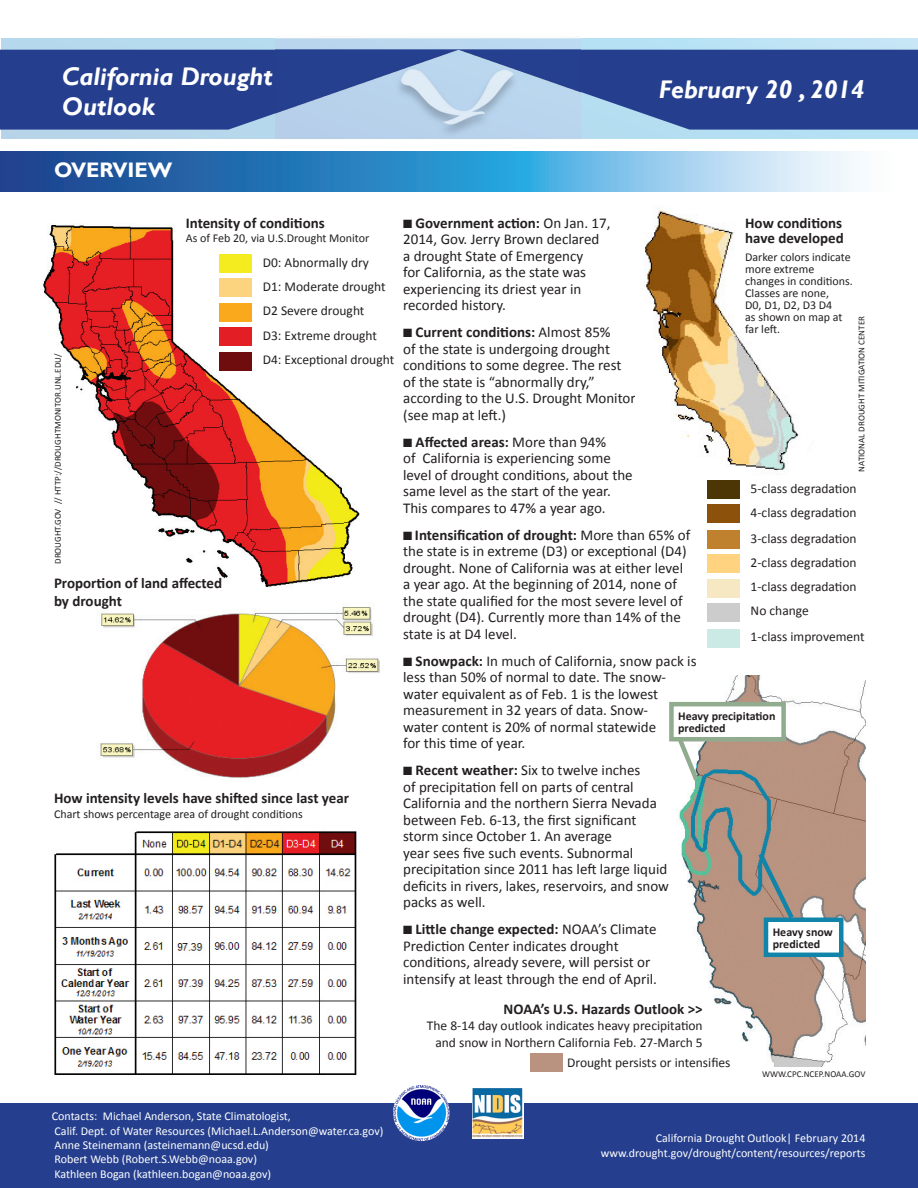
<style>
.page{position:relative;width:918px;height:1188px;background:#fff}
.page>*{position:absolute;margin:0;border:0;box-sizing:border-box;transform-origin:0 0}
.t1{font:italic 700 25.5px "Gill Sans";color:#fff}
.t2{font:700 21px "Gill Sans";color:#fff}
.t3{font:15px/16.5px "Calibri";color:#231f20}
.body_text{font:700 15px/18px "Calibri";color:#231f20}
.body_text-2{font:13.5px/16.2px "Calibri";color:#231f20;text-align:right}
.t4{font:12px "Calibri";color:#fff}
.body_text-3{font:12px/12px "Calibri";color:#231f20}
.body_text-4{font:700 12px "Calibri";color:#231f20}
.body_text-5{font:9px "Calibri";color:#231f20}
.s1{font-weight:700}
</style>
<div class="page">
<svg style="left:1px;top:39px;width:917px;height:99px"></svg>
<div style="left:0;top:1104px;width:918px;height:84px;background:#253f8e"></div>
<svg style="left:0;top:152px;width:857px;height:39px"></svg>
<div style="left:0;top:50px;width:918px;height:80px;background:#253f8e"></div>
<img style="left:99px;top:607px;width:281px;height:171px">
<img style="left:43px;top:225px;width:317px;height:362px">
<img style="left:393px;top:1084px;width:57px;height:57px;border-radius:28px">
<img style="left:472px;top:1088px;width:51px;height:51px">
<div style="left:220px;top:254px;width:32px;height:18px;background:#f4ec1f"></div>
<div style="left:220px;top:279px;width:32px;height:18px;background:#fcd37e"></div>
<div style="left:220px;top:303px;width:32px;height:18px;background:#f9a91b"></div>
<div style="left:220px;top:328px;width:32px;height:18px;background:#e41e25"></div>
<div style="left:220px;top:352px;width:32px;height:18px;background:#6e0c0e"></div>
<img style="left:644px;top:207px;width:155px;height:289px">
<div style="left:708px;top:480px;width:32px;height:18px;background:#4c3605"></div>
<div style="left:708px;top:505px;width:32px;height:18px;background:#8c510b"></div>
<div style="left:708px;top:555px;width:32px;height:18px;background:#ffd380"></div>
<div style="left:708px;top:579px;width:32px;height:18px;background:#f6e8c3"></div>
<div style="left:708px;top:604px;width:32px;height:18px;background:#ccc"></div>
<div style="left:708px;top:629px;width:32px;height:19px;background:#cbeae5"></div>
<div style="left:708px;top:530px;width:32px;height:18px;background:#bf812e"></div>
<img style="left:275px;top:38px;width:306px;height:101px">
<img style="left:54px;top:831px;width:303px;height:244px">
<img style="left:678px;top:675px;width:188px;height:391px">
<div style="left:530px;top:1054px;width:33px;height:18px;background:#b99380"></div>
<div style="left:766px;top:920px;width:75px;height:35px;background:#fff"></div>
<div style="left:764px;top:918px;width:79px;height:39px;border:4px solid #1184a9"></div>
<svg style="left:671px;top:741px;width:31px;height:44px"></svg>
<div style="left:671px;top:704px;width:113px;height:35px;background:#fff"></div>
<div style="left:669px;top:702px;width:117px;height:39px;border:4px solid #91ab8e"></div>
<svg style="left:754px;top:848px;width:44px;height:76px"></svg>
<p class="t1" style="left:62px;top:61px;width:213px">California Drought</p>
<p class="t1" style="left:62px;top:92px;width:94px">Outlook</p>
<p class="t1" style="left:659px;top:75px;width:207px">February 20 , 2014</p>
<p class="t2" style="left:54px;top:158px;width:120px">OVERVIEW</p>
<p class="body_text-5" style="left:52px;top:564px;width:212px;rotate:-90deg">DROUGHT.GOV // HTTP://DROUGHTMONITOR.UNL.EDU/</p>
<p class="body_text" style="left:186px;top:213px;width:141px">Intensity of conditions</p>
<p class="body_text-3" style="left:186px;top:231px;width:185px">As of Feb 20, via U.S.Drought Monitor</p>
<p class="body_text-2" style="left:263px;top:254px;width:108px">D0: Abnormally dry</p>
<p class="body_text-2" style="left:263px;top:278px;width:124px">D1: Moderate drought</p>
<p class="body_text-2" style="left:263px;top:302px;width:103px">D2 Severe drought</p>
<p class="body_text-2" style="left:263px;top:326px;width:116px">D3: Extreme drought</p>
<p class="body_text-2" style="left:263px;top:351px;width:133px">D4: Exceptional drought</p>
<p class="body_text" style="left:54px;top:574px;width:170px">Proportion of land affected by drought</p>
<p class="body_text" style="left:54px;top:789px;width:297px">How intensity levels have shifted since last year</p>
<p class="body_text-3" style="left:54px;top:807px;width:250px">Chart shows percentage area of drought conditions</p>
<p class="body_text" style="left:745px;top:214px;width:100px;line-height:15px">How conditions have developed</p>
<p class="body_text-3" style="left:745px;top:251px;width:109px">Darker colors indicate more extreme changes in conditions.<br>Classes are none,<br>D0, D1, D2, D3 D4<br>as shown on map at far left.</p>
<p class="t3" style="left:403px;top:214px;width:209px">■ <span class="s1">Government action:</span> On Jan. 17,<br>2014, Gov. Jerry Brown declared<br>a drought State of Emergency<br>for California, as the state was experiencing its driest year in recorded history.</p>
<p class="t3" style="left:403px;top:323px;width:234px">■ <span class="s1">Current conditions:</span> Almost 85%<br>of the state is undergoing drought conditions to some degree. The rest of the state is “abnormally dry,” according to the U.S. Drought Monitor (see map at left.)</p>
<p class="t3" style="left:403px;top:433px;width:231px">■ <span class="s1">Affected areas:</span> More than 94%<br>of California is experiencing some level of drought conditions, about the same level as the start of the year.<br>This compares to 47% a year ago.</p>
<p class="t3" style="left:403px;top:526px;width:289px">■ <span class="s1">Intensification of drought:</span> More than 65% of the state is in extreme (D3) or exceptional (D4) drought. None of California was at either level a year ago. At the beginning of 2014, none of the state qualified for the most severe level of drought (D4). Currently more than 14% of the state is at D4 level.</p>
<p class="t3" style="left:403px;top:652px;width:295px">■ <span class="s1">Snowpack:</span> In much of California, snow pack is less than 50% of normal to date. The snow&shy;water equivalent as of Feb. 1 is the lowest measurement in 32 years of data. Snow-<br>water content is 20% of normal statewide<br>for this time of year.</p>
<p class="t3" style="left:403px;top:761px;width:267px">■ <span class="s1">Recent weather:</span> Six to twelve inches<br>of precipitation fell on parts of central California and the northern Sierra Nevada between Feb. 6-13, the first significant storm since October 1. An average<br>year sees five such events. Subnormal precipitation since 2011 has left large liquid deficits in rivers, lakes, reservoirs, and snow packs as well.</p>
<p class="t3" style="left:403px;top:920px;width:255px">■ <span class="s1">Little change expected:</span> NOAA’s Climate Prediction Center indicates drought conditions, already severe, will persist or intensify at least through the end of April.</p>
<p class="body_text-5" style="left:856px;top:472px;width:157px;rotate:-90deg">NATIONAL DROUGHT MITIGATION CENTER</p>
<p class="body_text-2" style="left:751px;top:480px;width:108px">5-class degradation</p>
<p class="body_text-2" style="left:751px;top:504px;width:108px">4-class degradation</p>
<p class="body_text-2" style="left:751px;top:554px;width:108px">2-class degradation</p>
<p class="body_text-2" style="left:751px;top:578px;width:108px">1-class degradation</p>
<p class="body_text-2" style="left:751px;top:602px;width:60px">No change</p>
<p class="body_text-2" style="left:751px;top:628px;width:116px">1-class improvement</p>
<p class="body_text-2" style="left:751px;top:530px;width:108px">3-class degradation</p>
<p class="body_text-4" style="left:678px;top:709px;width:99px">Heavy precipitation</p>
<p class="body_text-4" style="left:678px;top:721px;width:49px">predicted</p>
<p class="body_text-4" style="left:773px;top:924px;width:62px">Heavy snow</p>
<p class="body_text-4" style="left:773px;top:936px;width:49px">predicted</p>
<p class="body_text" style="left:504px;top:1000px;width:201px">NOAA’s U.S. Hazards Outlook &gt;&gt;</p>
<p class="body_text-2" style="left:427px;top:1017px;width:277px">The 8-14 day outlook indicates heavy precipitation and snow in Northern California Feb. 27-March 5</p>
<p class="body_text-2" style="left:567px;top:1053px;width:165px">Drought persists or intensifies</p>
<p class="body_text-5" style="left:762px;top:1069px;width:105px">WWW.CPC.NCEP.NOAA.GOV</p>
<p class="t4" style="left:52px;top:1109px;width:241px">Contacts: Michael Anderson, State Climatologist,</p>
<p class="t4" style="left:55px;top:1123px;width:331px">Calif. Dept. of Water Resources (Michael.L.Anderson@water.ca.gov)</p>
<p class="t4" style="left:55px;top:1138px;width:216px">Anne Steinemann (asteinemann@ucsd.edu)</p>
<p class="t4" style="left:55px;top:1152px;width:204px">Robert Webb (Robert.S.Webb@noaa.gov)</p>
<p class="t4" style="left:55px;top:1166px;width:218px">Kathleen Bogan (kathleen.bogan@noaa.gov)</p>
<p class="t4" style="left:656px;top:1131px;width:211px">California Drought Outlook| February 2014</p>
<p class="t4" style="left:601px;top:1145px;width:266px">www.drought.gov/drought/content/resources/reports</p>
</div>
